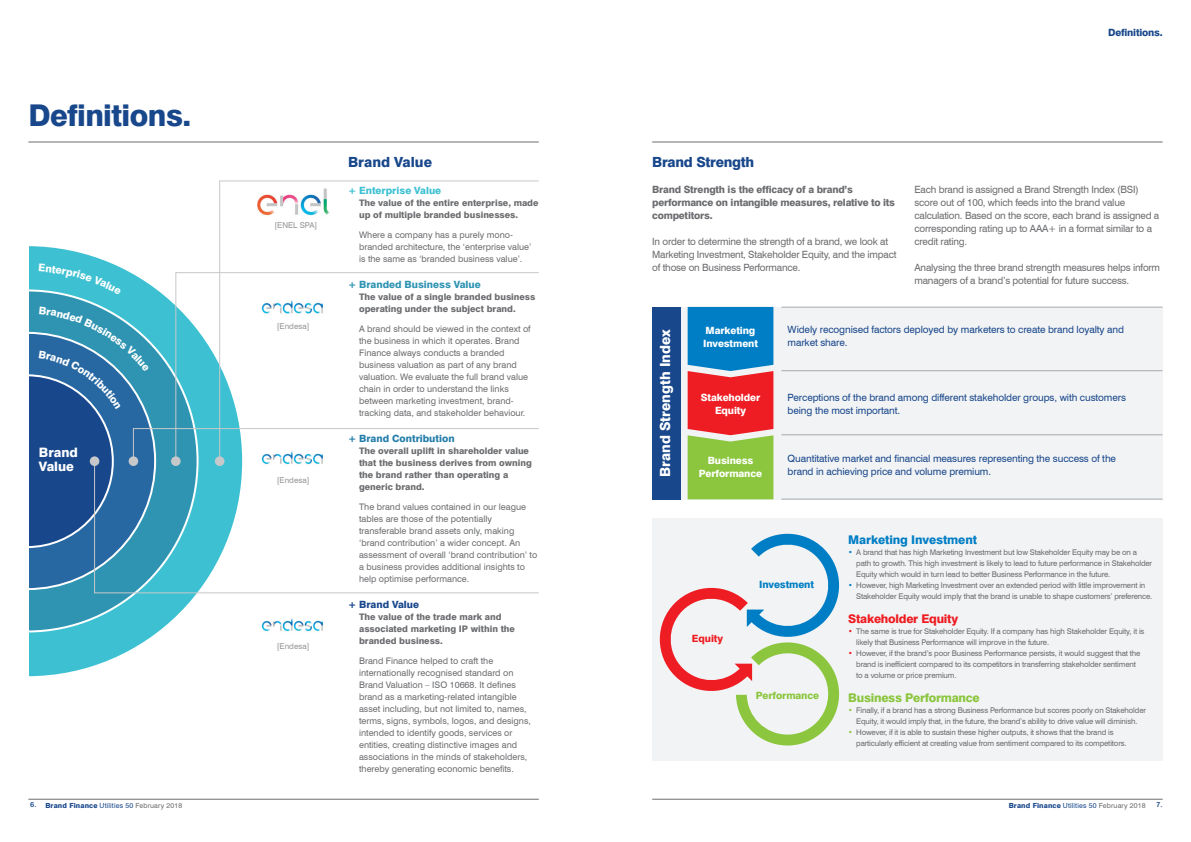
<style>
.page{position:relative;width:1191px;height:842px;background:#fff}
.page>*{position:absolute;margin:0;border:0;box-sizing:border-box;transform-origin:0 0}
.t1{font:800 30px "Swiss 721 BT";letter-spacing:-.02em;color:#18478b}
.t2{font:800 14px "Swiss 721 BT";color:#fff}
.t3{font:800 14px "Swiss 721 BT";letter-spacing:-.02em;color:#18478b}
.t4{font:800 14px "Swiss 721 BT";color:#18478b}
.t5{font:800 13px/13.9px "Swiss 721 BT";color:#fff}
.t6{font:800 12px "Swiss 721 BT";letter-spacing:-.01em;color:#007ec5}
.t7{font:800 12px "Swiss 721 BT";letter-spacing:-.02em;color:#8bc63e}
.t8{font:800 12px "Swiss 721 BT";letter-spacing:-.02em;color:#ee1d23}
.t9{font:10px/13px "Swiss 721 BT";letter-spacing:-.02em;color:#6c6d70}
.t10{font:10px/13px "Swiss 721 BT";letter-spacing:-.01em;color:#18478b}
.t11{font:800 10px/13px "Swiss 721 BT";letter-spacing:-.02em;color:#6c6d70}
.t12{font:800 10px/13px "Swiss 721 BT";letter-spacing:-.01em;color:#fff;text-align:center}
.t13{font:800 10px "Swiss 721 BT";color:#2f94b2}
.t14{font:800 10px "Swiss 721 BT";color:#247eaa}
.t15{font:800 10px "Swiss 721 BT";color:#3dc1d2}
.t16{font:800 10px "Swiss 721 BT";letter-spacing:-.02em;color:#18478b}
.t17{font:800 10px "Swiss 721 BT";color:#18478b}
.t18{font:800 10px "Swiss 721 BT";letter-spacing:-.01em;color:#8bc63e}
.t19{font:800 10px "Swiss 721 BT";letter-spacing:-.01em;color:#007ec5}
.t20{font:800 10px "Swiss 721 BT";letter-spacing:-.01em;color:#ee1d23}
.t21{font:9px/12px "Swiss 721 BT";color:#6c6d70}
.t22{font:800 9px/12px "Swiss 721 BT";color:#6c6d70}
.t23{font:8px "Swiss 721 BT";color:#939598}
.t24{font:7.8px/11px "Swiss 721 BT";letter-spacing:-.02em;color:#6c6d70}
.t25{font:800 7px "Swiss 721 BT";letter-spacing:.02em;color:#18478b}
.t26{font:7px "Arial Rounded MT Bold";color:#18478b}
.s1{color:#007ec5}
.s2{color:#ee1d23}
.s3{color:#8bc63e}
.s4{font-family:"Arial Rounded MT Bold";font-weight:400}
.s5{font-weight:400}
.s6{font-weight:400;color:#6c6d70}
</style>
<div class="page">
<hr style="left:652px;top:799px;width:510px;height:1px;background:#6c6d70">
<hr style="left:652px;top:142px;width:510px;height:1px;background:#6c6d70">
<hr style="left:28px;top:799px;width:511px;height:1px;background:#6c6d70">
<hr style="left:28px;top:142px;width:511px;height:1px;background:#6c6d70">
<svg style="left:29px;top:246px;width:127px;height:431px"></svg>
<img style="left:261px;top:618px;width:63px;height:14px">
<svg style="left:29px;top:288px;width:167px;height:345px;background:#51b7cb"></svg>
<svg style="left:219px;top:180px;width:320px;height:92px"></svg>
<svg style="left:175px;top:272px;width:364px;height:35px"></svg>
<svg style="left:94px;top:591px;width:445px;height:3px"></svg>
<div style="left:652px;top:307px;width:510px;height:192px;background:#f2f3f4"></div>
<div style="left:652px;top:519px;width:510px;height:242px;background:#f2f3f4"></div>
<svg style="left:687px;top:307px;width:86px;height:192px;background:#85806e"></svg>
<div style="left:652px;top:307px;width:28px;height:192px;background:#18478b"></div>
<hr style="left:781px;top:370px;width:381px;height:1px;background:#a8a9ad">
<hr style="left:781px;top:434px;width:381px;height:1px;background:#a8a9ad">
<hr style="left:781px;top:307px;width:381px;height:1px;background:#a8a9ad">
<svg style="left:659px;top:533px;width:181px;height:212px"></svg>
<hr style="left:781px;top:499px;width:381px;height:1px;background:#a8a9ad">
<div style="left:39px;top:264px;width:82px;height:31px;background:#3dc1d2"></div>
<svg style="left:29px;top:307px;width:510px;height:284px"></svg>
<h1 class="t1" style="left:28px;top:97px;width:164px">Definitions.</h1>
<h3 class="t5" style="left:39px;top:446px;width:41px">Brand<br>Value</h3>
<p class="t23" style="left:274px;top:221px;width:44px">[ENEL SPA]</p>
<p class="t23" style="left:277px;top:322px;width:34px">[Endesa]</p>
<p class="t23" style="left:277px;top:475px;width:34px">[Endesa]</p>
<p class="t23" style="left:277px;top:642px;width:34px">[Endesa]</p>
<h2 class="t4" style="left:348px;top:153px;width:85px">Brand Value</h2>
<p class="t15" style="left:348px;top:184px;width:95px">+ Enterprise Value</p>
<p class="t22" style="left:359px;top:196px;width:181px">The value of the entire enterprise, made up of multiple branded businesses.</p>
<p class="t21" style="left:359px;top:228px;width:174px">Where a company has a purely mono&shy;branded architecture, the ‘enterprise value’ is the same as ‘branded business value’.</p>
<p class="t13" style="left:348px;top:278px;width:134px">+ Branded Business Value</p>
<p class="t22" style="left:359px;top:290px;width:178px">The value of a single branded business operating under the subject brand.</p>
<p class="t21" style="left:359px;top:322px;width:173px">A brand should be viewed in the context of the business in which it operates. Brand Finance always conducts a branded business valuation as part of any brand valuation. We evaluate the full brand value chain in order to understand the links between marketing investment, brand&shy;tracking data, and stakeholder behaviour.</p>
<p class="t14" style="left:348px;top:432px;width:108px">+ Brand Contribution</p>
<p class="t22" style="left:359px;top:444px;width:174px">The overall uplift in shareholder value that the business derives from owning the brand rather than operating a generic brand.</p>
<p class="t21" style="left:359px;top:500px;width:180px">The brand values contained in our league tables are those of the potentially transferable brand assets only, making ‘brand contribution’ a wider concept. An assessment of overall ‘brand contribution’ to a business provides additional insights to help optimise performance.</p>
<p class="t17" style="left:348px;top:598px;width:72px">+ Brand Value</p>
<p class="t22" style="left:359px;top:610px;width:157px">The value of the trade mark and associated marketing IP within the branded business.</p>
<p class="t21" style="left:359px;top:654px;width:173px">Brand Finance helped to craft the internationally recognised standard on Brand Valuation – ISO 10668. It defines brand as a marketing-related intangible asset including, but not limited to, names, terms, signs, symbols, logos, and designs, intended to identify goods, services or entities, creating distinctive images and associations in the minds of stakeholders, thereby generating economic benefits.</p>
<p class="t16" style="left:1108px;top:26px;width:56px">Definitions.</p>
<h2 class="t3" style="left:652px;top:153px;width:104px">Brand Strength</h2>
<p class="t11" style="left:652px;top:182px;width:244px">Brand Strength is the efficacy of a brand’s performance on intangible measures, relative to its competitors.</p>
<p class="t9" style="left:652px;top:234px;width:246px">In order to determine the strength of a brand, we look at<br>Marketing Investment, Stakeholder Equity, and the impact of those on Business Performance.</p>
<p class="t9" style="left:914px;top:183px;width:246px">Each brand is assigned a Brand Strength Index (BSI) score out of 100, which feeds into the brand value calculation. Based on the score, each brand is assigned a corresponding rating up to AAA+ in a format similar to a credit rating.</p>
<p class="t9" style="left:914px;top:261px;width:247px">Analysing the three brand strength measures helps inform managers of a brand’s potential for future success.</p>
<h2 class="t2" style="left:656px;top:477px;width:150px;rotate:-90deg">Brand Strength Index</h2>
<p class="t10" style="left:787px;top:323px;width:338px">Widely recognised factors deployed by marketers to create brand loyalty and market share.</p>
<p class="t12" style="left:703px;top:324px;width:56px;text-align:left">Marketing<br>Investment</p>
<p class="t12" style="left:701px;top:391px;width:61px">Stakeholder<br>Equity</p>
<p class="t10" style="left:787px;top:391px;width:340px">Perceptions of the brand among different stakeholder groups, with customers being the most important.</p>
<p class="t10" style="left:787px;top:452px;width:330px">Quantitative market and financial measures representing the success of the brand in achieving price and volume premium.</p>
<p class="t12" style="left:699px;top:454px;width:65px">Business<br>Performance</p>
<p class="t20" style="left:692px;top:633px;width:33px">Equity</p>
<p class="t19" style="left:759px;top:578px;width:56px">Investment</p>
<p class="t18" style="left:756px;top:689px;width:65px">Performance</p>
<h3 class="t6" style="left:848px;top:532px;width:130px">Marketing Investment</h3>
<p class="t24" style="left:856px;top:546px;width:297px;text-indent:-8px"><span class="s1">•</span> A brand that has high Marketing Investment but low Stakeholder Equity may be on a path to growth. This high investment is likely to lead to future performance in Stakeholder<br>Equity which would in turn lead to better Business Performance in the future.</p>
<p class="t24" style="left:856px;top:579px;width:298px;text-indent:-8px"><span class="s1">•</span> However, high Marketing Investment over an extended period with little improvement in<br>Stakeholder Equity would imply that the brand is unable to shape customers’ preference.</p>
<h3 class="t8" style="left:848px;top:611px;width:111px">Stakeholder Equity</h3>
<p class="t24" style="left:856px;top:625px;width:290px;text-indent:-8px"><span class="s2">•</span> The same is true for Stakeholder Equity. If a company has high Stakeholder Equity, it is likely that Business Performance will improve in the future.</p>
<p class="t24" style="left:856px;top:647px;width:286px;text-indent:-8px"><span class="s2">•</span> However, if the brand’s poor Business Performance persists, it would suggest that the brand is inefficient compared to its competitors in transferring stakeholder sentiment to a volume or price premium.</p>
<h3 class="t7" style="left:848px;top:690px;width:133px">Business Performance</h3>
<p class="t24" style="left:848px;top:704px;width:299px;text-align:center"><span class="s3">•</span> Finally, if a brand has a strong Business Performance but scores poorly on Stakeholder<br>Equity, it would imply that, in the future, the brand’s ability to drive value will diminish.</p>
<p class="t24" style="left:856px;top:726px;width:272px;text-indent:-8px"><span class="s3">•</span> However, if it is able to sustain these higher outputs, it shows that the brand is particularly efficient at creating value from sentiment compared to its competitors.</p>
<p class="t25" style="left:30px;top:801px;width:153px"><span class="s4">6.</span> Brand Finance <span class="s5">Utilities 50</span> <span class="s6">February 2018</span></p>
<p class="t25" style="left:1008px;top:801px;width:138px">Brand Finance <span class="s5">Utilities 50</span> <span class="s6">February 2018</span></p>
<p class="t26" style="left:1156px;top:801px;width:8px">7.</p>
</div>
